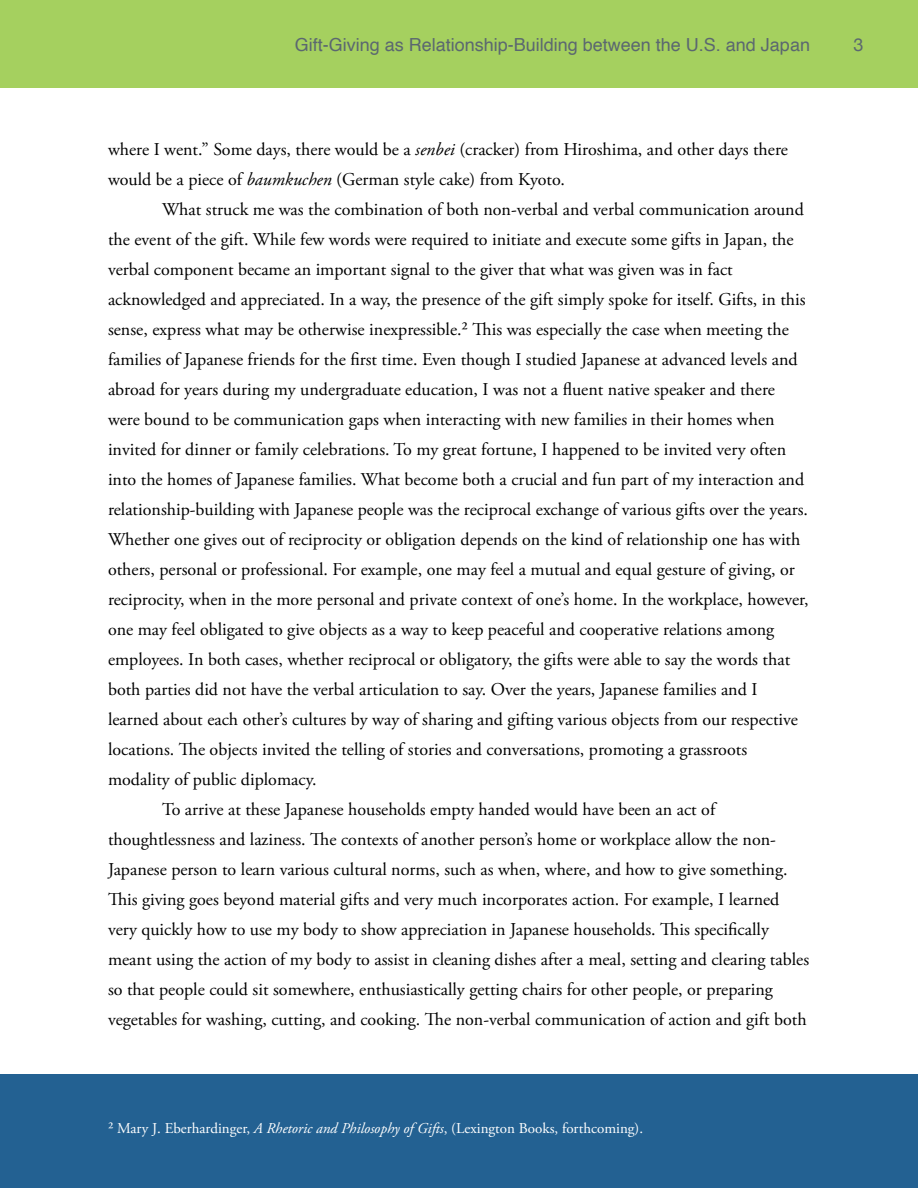
<style>
.page{position:relative;width:918px;height:1188px;background:#fff}
.page>*{position:absolute;margin:0;border:0;box-sizing:border-box;transform-origin:0 0}
.t1{font:18px/30px "Adobe Garamond Pro";color:#000}
.t2{font:18px "Helvetica";color:#5b6770}
.t3{font:18px "Helvetica Neue";color:#5b6770}
.t4{font:15px "Adobe Garamond Pro";color:#fff}
.s1{font-style:italic}
</style>
<div class="page">
<div style="left:0;top:0;width:918px;height:88px;background:#a5d05f"></div>
<div style="left:0;top:1074px;width:918px;height:114px;background:#236192"></div>
<p class="t2" style="left:295px;top:38px;width:517px">Gift-Giving as Relationship-Building between the U.S. and Japan</p>
<p class="t3" style="left:854px;top:34px;width:12px">3</p>
<p class="t1" style="left:108px;top:136px;width:681px">where I went.” Some days, there would be a <span class="s1">senbei</span> (cracker) from Hiroshima, and other days there would be a piece of <span class="s1">baumkuchen</span> (German style cake) from Kyoto.</p>
<p class="t1" style="left:162px;top:196px;width:643px">What struck me was the combination of both non-verbal and verbal communication around</p>
<p class="t1" style="left:108px;top:226px;width:687px">the event of the gift. While few words were required to initiate and execute some gifts in Japan, the</p>
<p class="t1" style="left:108px;top:256px;width:626px">verbal component became an important signal to the giver that what was given was in fact</p>
<p class="t1" style="left:108px;top:286px;width:699px">acknowledged and appreciated. In a way, the presence of the gift simply spoke for itself. Gifts, in this</p>
<p class="t1" style="left:108px;top:316px;width:682px">sense, express what may be otherwise inexpressible.² This was especially the case when meeting the</p>
<p class="t1" style="left:108px;top:346px;width:691px">families of Japanese friends for the first time. Even though I studied Japanese at advanced levels and</p>
<p class="t1" style="left:108px;top:376px;width:668px">abroad for years during my undergraduate education, I was not a fluent native speaker and there</p>
<p class="t1" style="left:108px;top:406px;width:668px">were bound to be communication gaps when interacting with new families in their homes when</p>
<p class="t1" style="left:108px;top:436px;width:680px">invited for dinner or family celebrations. To my great fortune, I happened to be invited very often</p>
<p class="t1" style="left:108px;top:466px;width:698px">into the homes of Japanese families. What become both a crucial and fun part of my interaction and</p>
<p class="t1" style="left:108px;top:496px;width:702px">relationship-building with Japanese people was the reciprocal exchange of various gifts over the years.</p>
<p class="t1" style="left:108px;top:526px;width:694px">Whether one gives out of reciprocity or obligation depends on the kind of relationship one has with</p>
<p class="t1" style="left:108px;top:556px;width:688px">others, personal or professional. For example, one may feel a mutual and equal gesture of giving, or</p>
<p class="t1" style="left:108px;top:586px;width:702px">reciprocity, when in the more personal and private context of one’s home. In the workplace, however,</p>
<p class="t1" style="left:108px;top:616px;width:668px">one may feel obligated to give objects as a way to keep peaceful and cooperative relations among</p>
<p class="t1" style="left:108px;top:646px;width:684px">employees. In both cases, whether reciprocal or obligatory, the gifts were able to say the words that</p>
<p class="t1" style="left:108px;top:676px;width:651px">both parties did not have the verbal articulation to say. Over the years, Japanese families and I</p>
<p class="t1" style="left:108px;top:706px;width:692px">learned about each other’s cultures by way of sharing and gifting various objects from our respective</p>
<p class="t1" style="left:108px;top:736px;width:641px">locations. The objects invited the telling of stories and conversations, promoting a grassroots</p>
<p class="t1" style="left:108px;top:766px;width:210px">modality of public diplomacy.</p>
<p class="t1" style="left:162px;top:796px;width:555px">To arrive at these Japanese households empty handed would have been an act of</p>
<p class="t1" style="left:108px;top:826px;width:670px">thoughtlessness and laziness. The contexts of another person’s home or workplace allow the non-</p>
<p class="t1" style="left:108px;top:856px;width:681px">Japanese person to learn various cultural norms, such as when, where, and how to give something.</p>
<p class="t1" style="left:108px;top:886px;width:673px">This giving goes beyond material gifts and very much incorporates action. For example, I learned</p>
<p class="t1" style="left:108px;top:916px;width:662px">very quickly how to use my body to show appreciation in Japanese households. This specifically</p>
<p class="t1" style="left:108px;top:946px;width:703px">meant using the action of my body to assist in cleaning dishes after a meal, setting and clearing tables</p>
<p class="t1" style="left:108px;top:976px;width:666px">so that people could sit somewhere, enthusiastically getting chairs for other people, or preparing</p>
<p class="t1" style="left:108px;top:1006px;width:700px">vegetables for washing, cutting, and cooking. The non-verbal communication of action and gift both</p>
<p class="t4" style="left:108px;top:1122px;width:537px">² Mary J. Eberhardinger, <span class="s1">A Rhetoric and Philosophy of Gifts</span>, (Lexington Books, forthcoming).</p>
</div>
